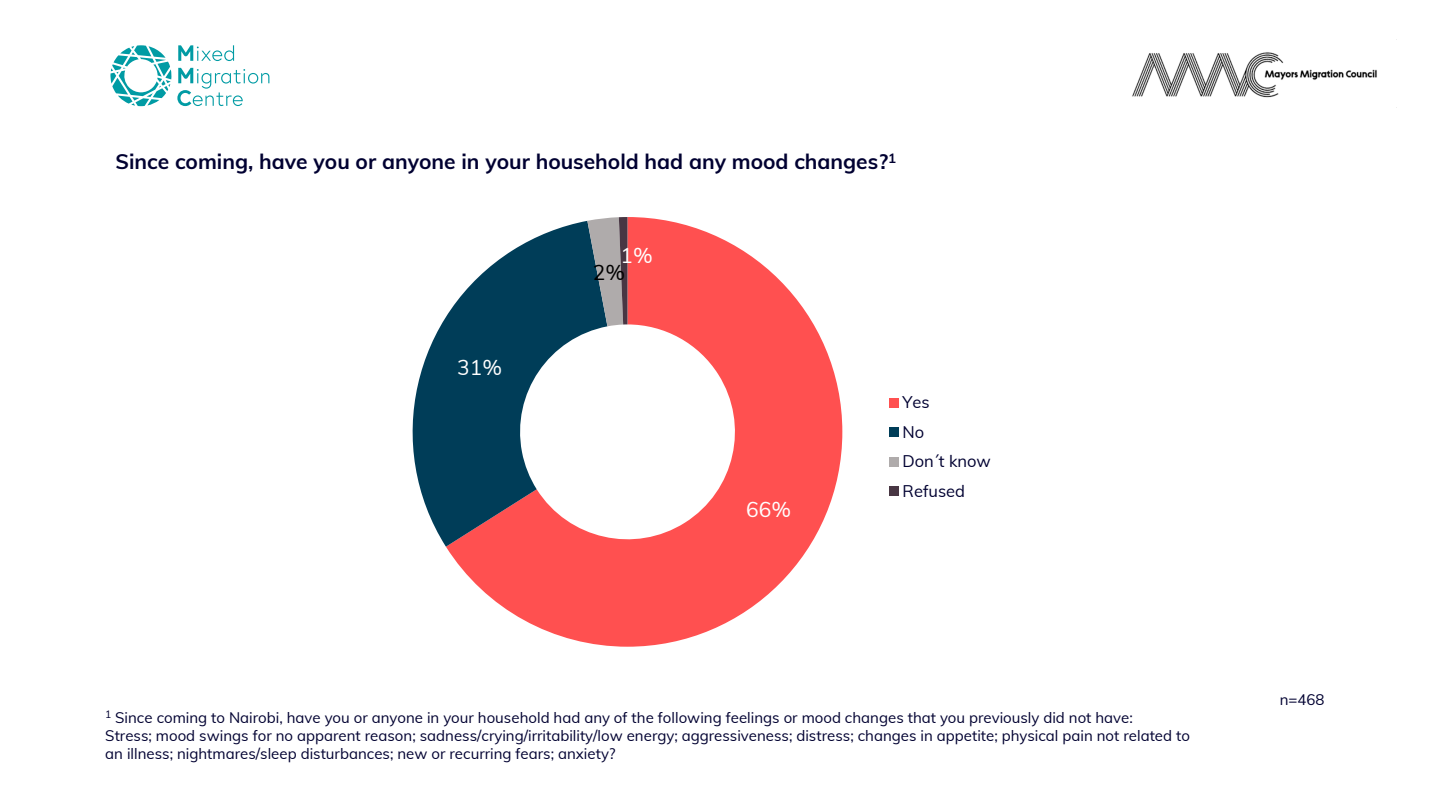
<style>
.page{position:relative;width:1440px;height:810px;background:#fff}
.page>*{position:absolute;margin:0;border:0;box-sizing:border-box;transform-origin:0 0}
.t1{font:700 21px "Muli";color:#000031}
.t2{font:21px "Muli";color:#fff}
.t3{font:21px "Muli";color:#000}
.t4{font:16.5px/29.5px "Muli";color:#000031}
.t5{font:15px/18px "Muli";color:#000031}
</style>
<div class="page">
<svg style="left:446px;top:217px;width:396px;height:430px;fill:#ff5050"></svg>
<svg style="left:412px;top:221px;width:195px;height:326px;fill:#003d58"></svg>
<svg style="left:587px;top:217px;width:41px;height:109px;background:#778088"></svg>
<div style="left:889px;top:398px;width:9px;height:9px;background:#ff5050"></div>
<div style="left:889px;top:427px;width:9px;height:10px;background:#003d58"></div>
<div style="left:889px;top:457px;width:9px;height:9px;background:#afabab"></div>
<div style="left:889px;top:486px;width:9px;height:10px;background:#483643"></div>
<svg style="left:110px;top:45px;width:159px;height:61px"></svg>
<img style="left:1132px;top:52px;width:265px;height:56px">
<h1 class="t1" style="left:116px;top:148px;width:782px">Since coming, have you or anyone in your household had any mood changes?<sup>1</sup></h1>
<h1 class="t2" style="left:457px;top:354px;width:46px">31%</h1>
<h1 class="t2" style="left:621px;top:242px;width:34px">1%</h1>
<h1 class="t3" style="left:593px;top:259px;width:34px">2%</h1>
<h1 class="t2" style="left:746px;top:496px;width:46px">66%</h1>
<p class="t4" style="left:903px;top:387px;width:90px">Yes<br>No<br>Don´t know<br>Refused</p>
<p class="t5" style="left:105px;top:708px;width:1086px"><sup>1</sup> Since coming to Nairobi, have you or anyone in your household had any of the following feelings or mood changes that you previously did not have:<br>Stress; mood swings for no apparent reason; sadness/crying/irritability/low energy; aggressiveness; distress; changes in appetite; physical pain not related to an illness; nightmares/sleep disturbances; new or recurring fears; anxiety?</p>
<p class="t5" style="left:1280px;top:690px;width:46px">n=468</p>
</div>
